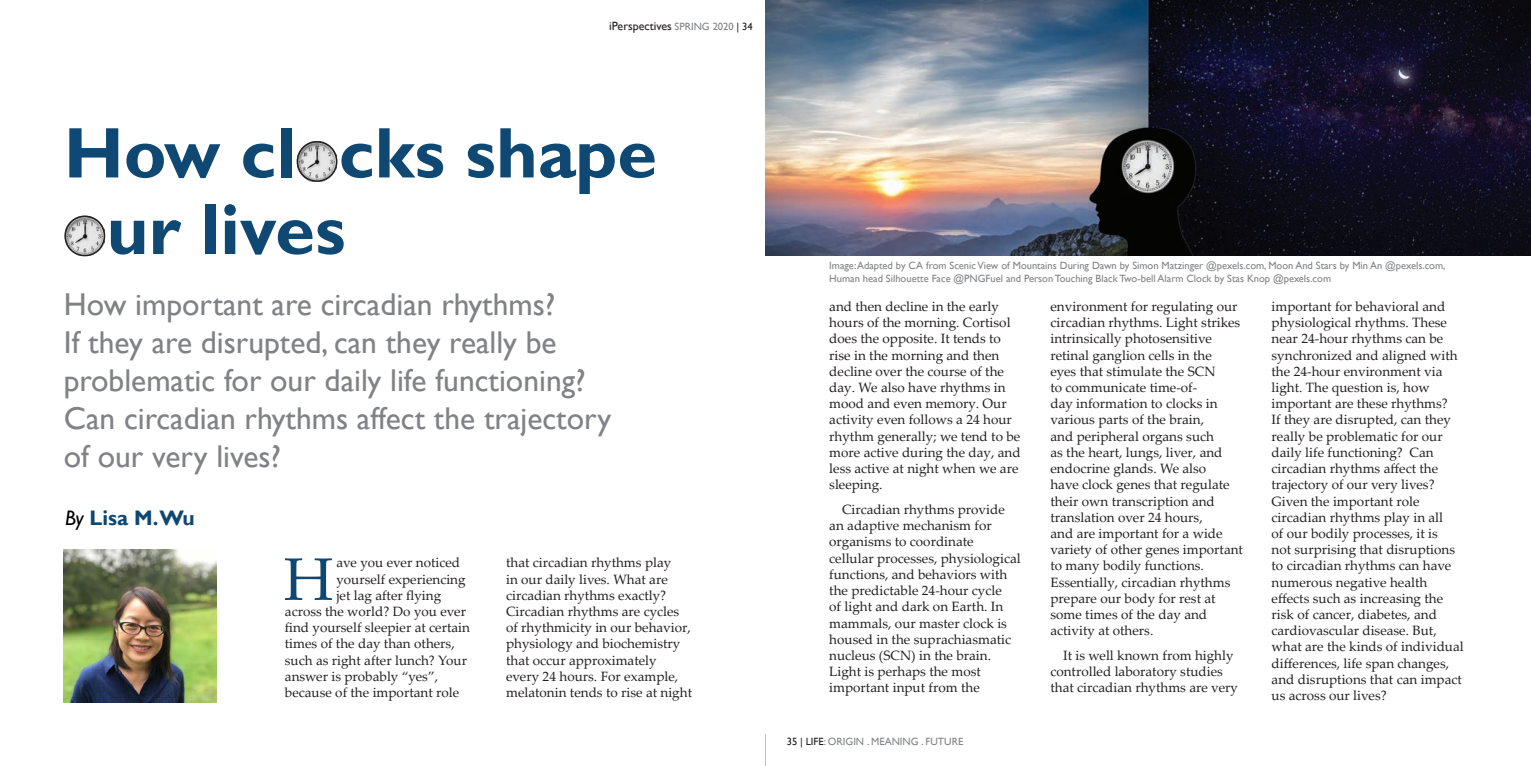
<style>
.page{position:relative;width:1531px;height:766px;background:#fff}
.page>*{position:absolute;margin:0;border:0;box-sizing:border-box;transform-origin:0 0}
.t1{font:700 72px/76.5px "Gill Sans";color:#0f4872}
.t2{font:60px "Palatino Linotype";color:#0e4872}
.t3{font:31.5px/37.8px "Gill Sans";color:#808285}
.t4{font:700 21px "Gill Sans";color:#0e4872}
.t5{font:13.5px/16.2px "Palatino Linotype";color:#231f20}
.t6{font:12px "Gill Sans";color:#231f20}
.t7{font:10.5px/12.6px "Gill Sans";color:#808285}
.s1{font-size:10.5px;color:#808285}
.s2{font-size:10.5px}
.s3{font-weight:400;font-style:italic;color:#000}
.s4{color:#231f20}
</style>
<div class="page">
<img style="left:297px;top:142px;width:40px;height:39px">
<div style="left:297px;top:141px;width:40px;height:41px;border:2px solid #231f20;border-radius:50%"></div>
<img style="left:65px;top:217px;width:39px;height:38px">
<div style="left:64px;top:215px;width:41px;height:41px;border:2px solid #231f20;border-radius:50%"></div>
<hr style="left:765px;top:733px;width:1px;height:32px;background:#bcbdc0">
<img style="left:64px;top:549px;width:152px;height:153px">
<img style="left:765px;top:0;width:766px;height:255px">
<p class="t6" style="left:609px;top:19px;width:145px">iPerspectives <span class="s1">SPRING 2020</span> <span class="s2">| 34</span></p>
<h1 class="t1" style="left:64px;top:117px;width:595px">How clocks shape our lives</h1>
<h3 class="t3" style="left:64px;top:286px;width:549px">How important are circadian rhythms?<br>If they are disrupted, can they really be problematic for our daily life functioning?<br>Can circadian rhythms affect the trajectory of our very lives?</h3>
<h3 class="t4" style="left:65px;top:505px;width:131px"><span class="s3">By</span> Lisa M.Wu</h3>
<h2 class="t2" style="left:283px;top:536px;width:51px">H</h2>
<p class="t5" style="left:336px;top:554px;width:125px">ave you ever noticed</p>
<p class="t5" style="left:336px;top:570px;width:131px">yourself experiencing</p>
<p class="t5" style="left:336px;top:586px;width:106px">jet lag after flying</p>
<p class="t5" style="left:285px;top:602px;width:183px">across the world? Do you ever</p>
<p class="t5" style="left:285px;top:618px;width:187px">find yourself sleepier at certain</p>
<p class="t5" style="left:285px;top:635px;width:171px">times of the day than others,</p>
<p class="t5" style="left:285px;top:651px;width:184px">such as right after lunch? Your</p>
<p class="t5" style="left:285px;top:667px;width:155px">answer is probably “yes”,</p>
<p class="t5" style="left:285px;top:683px;width:176px">because of the important role</p>
<p class="t5" style="left:506px;top:554px;width:187px">that circadian rhythms play<br>in our daily lives. What are circadian rhythms exactly?<br>Circadian rhythms are cycles of rhythmicity in our behavior, physiology and biochemistry that occur approximately every 24 hours. For example, melatonin tends to rise at night</p>
<p class="t7" style="left:829px;top:259px;width:618px">Image: Adapted by CA from Scenic View of Mountains During Dawn by Simon Matzinger @pexels.com, Moon And Stars by Min An @pexels.com,<br>Human head Silhouette Face @PNGFuel and Person Touching Black Two-bell Alarm Clock by Stas Knop @pexels.com</p>
<p class="t5" style="left:829px;top:297px;width:193px">and then decline in the early hours of the morning. Cortisol does the opposite. It tends to rise in the morning and then decline over the course of the day. We also have rhythms in mood and even memory. Our activity even follows a 24 hour rhythm generally; we tend to be more active during the day, and less active at night when we are sleeping.</p>
<p class="t5" style="left:829px;top:500px;width:193px;text-indent:13px">Circadian rhythms provide an adaptive mechanism for organisms to coordinate cellular processes, physiological functions, and behaviors with the predictable 24-hour cycle<br>of light and dark on Earth. In mammals, our master clock is housed in the suprachiasmatic nucleus (SCN) in the brain.<br>Light is perhaps the most important input from the</p>
<p class="t7" style="left:787px;top:734px;width:178px"><span class="s4">35 | LIFE</span>: ORIGIN . MEANING . FUTURE</p>
<p class="t5" style="left:1050px;top:297px;width:194px">environment for regulating our circadian rhythms. Light strikes intrinsically photosensitive retinal ganglion cells in the<br>eyes that stimulate the SCN<br>to communicate time-of-<br>day information to clocks in various parts of the brain,<br>and peripheral organs such<br>as the heart, lungs, liver, and endocrine glands. We also<br>have clock genes that regulate their own transcription and translation over 24 hours,<br>and are important for a wide variety of other genes important to many bodily functions.<br>Essentially, circadian rhythms prepare our body for rest at some times of the day and activity at others.</p>
<p class="t5" style="left:1050px;top:646px;width:189px;text-indent:13px">It is well known from highly controlled laboratory studies that circadian rhythms are very</p>
<p class="t5" style="left:1271px;top:297px;width:194px">important for behavioral and physiological rhythms. These near 24-hour rhythms can be synchronized and aligned with the 24-hour environment via light. The question is, how important are these rhythms?<br>If they are disrupted, can they really be problematic for our daily life functioning? Can circadian rhythms affect the trajectory of our very lives?<br>Given the important role circadian rhythms play in all<br>of our bodily processes, it is<br>not surprising that disruptions to circadian rhythms can have numerous negative health effects such as increasing the risk of cancer, diabetes, and cardiovascular disease. But, what are the kinds of individual differences, life span changes, and disruptions that can impact us across our lives?</p>
</div>
